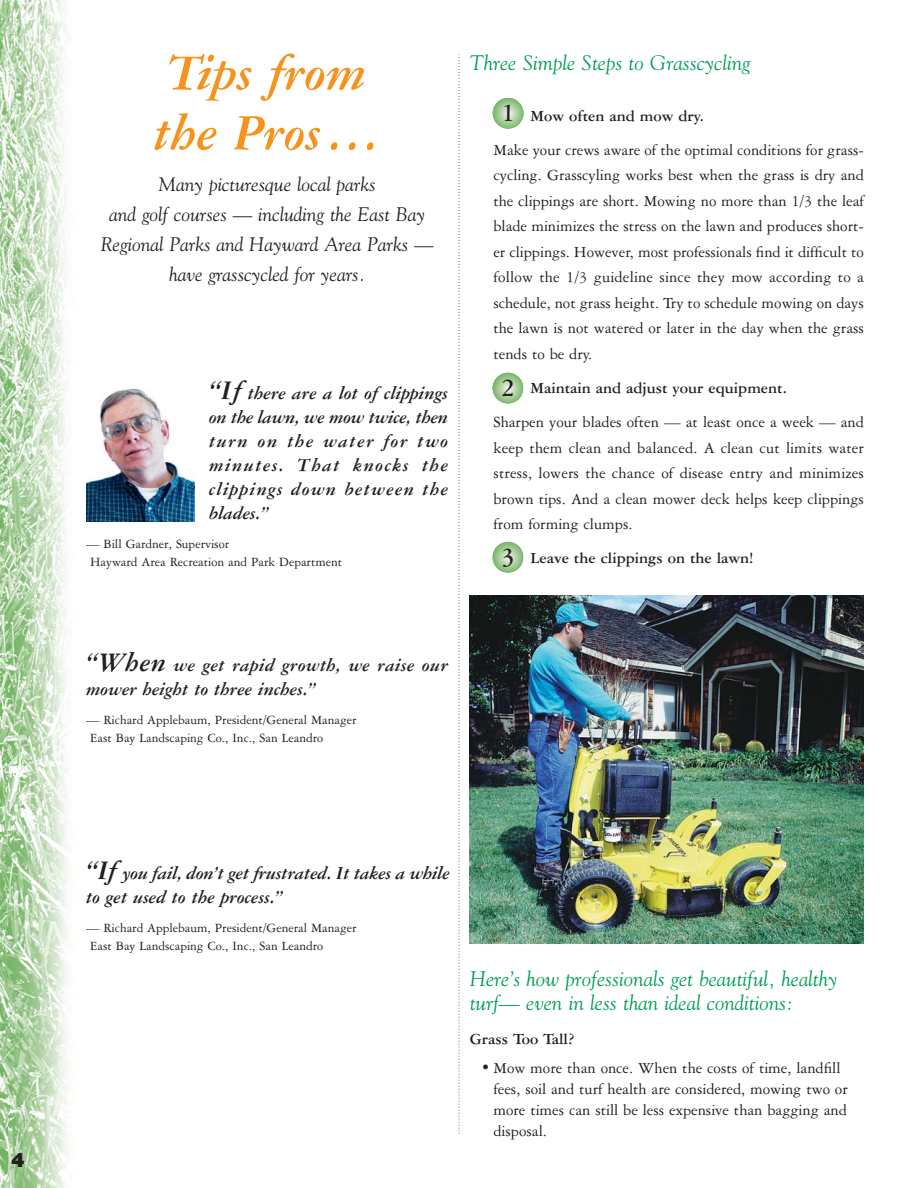
<style>
.page{position:relative;width:918px;height:1188px;background:#fff}
.page>*{position:absolute;margin:0;border:0;box-sizing:border-box;transform-origin:0 0}
.t1{font:italic 700 54px/60px "American Garamond BT";color:#f7931d}
.t2{font:700 27px "American Garamond BT";color:#231f20}
.t3{font:italic 21px/24px "Goudy";color:#009e57}
.t4{font:21px "Alpist";color:#231f20}
.t5{font:italic 700 19.5px/24px "American Garamond BT";color:#231f20}
.t6{font:italic 19.5px/30px "Goudy";color:#231f20;text-align:center}
.t7{font:16.5px/25.5px "American Garamond BT";color:#231f20;text-align:justify}
.t8{font:700 16.5px "American Garamond BT";color:#231f20}
.t9{font:13.5px/18px "American Garamond BT";color:#231f20}
.s1{font-size:28.5px}
</style>
<div class="page">
<img style="left:0;top:0;width:92px;height:1188px">
<svg style="left:459px;top:54px;width:1px;height:1080px"></svg>
<img style="left:86px;top:381px;width:108px;height:140px">
<svg style="left:493px;top:98px;width:31px;height:31px"></svg>
<svg style="left:493px;top:373px;width:30px;height:31px"></svg>
<svg style="left:493px;top:542px;width:30px;height:31px"></svg>
<img style="left:470px;top:595px;width:394px;height:349px">
<p class="t4" style="left:10px;top:1147px;width:16px">4</p>
<h1 class="t1" style="left:153px;top:47px;width:229px">Tips from the Pros…</h1>
<p class="t6" style="left:101px;top:171px;width:334px">Many picturesque local parks<br>and golf courses — including the East Bay Regional Parks and Hayward Area Parks — have grasscycled for years.</p>
<p class="t5" style="left:209px;top:383px;width:241px;text-align:justify"><span class="s1">“If</span> there are a lot of clippings on the lawn, we mow twice, then turn on the water for two minutes. That knocks the clippings down between the blades.”</p>
<p class="t9" style="left:86px;top:536px;width:258px">— Bill Gardner, Supervisor<br>Hayward Area Recreation and Park Department</p>
<p class="t3" style="left:470px;top:52px;width:282px">Three Simple Steps to Grasscycling</p>
<p class="t8" style="left:531px;top:109px;width:175px">Mow often and mow dry.</p>
<p class="t7" style="left:493px;top:138px;width:372px">Make your crews aware of the optimal conditions for grass&shy;cycling. Grasscyling works best when the grass is dry and the clippings are short. Mowing no more than 1/3 the leaf blade minimizes the stress on the lawn and produces short&shy;er clippings. However, most professionals find it difficult to follow the 1/3 guideline since they mow according to a schedule, not grass height. Try to schedule mowing on days the lawn is not watered or later in the day when the grass tends to be dry.</p>
<p class="t8" style="left:531px;top:381px;width:258px">Maintain and adjust your equipment.</p>
<p class="t7" style="left:493px;top:410px;width:372px">Sharpen your blades often — at least once a week — and keep them clean and balanced. A clean cut limits water stress, lowers the chance of disease entry and minimizes brown tips. And a clean mower deck helps keep clippings from forming clumps.</p>
<p class="t8" style="left:531px;top:552px;width:225px">Leave the clippings on the lawn!</p>
<h2 class="t2" style="left:502px;top:102px;width:15px">1</h2>
<h2 class="t2" style="left:502px;top:377px;width:15px">2</h2>
<h2 class="t2" style="left:502px;top:546px;width:15px">3</h2>
<p class="t5" style="left:86px;top:655px;width:364px"><span class="s1">“When</span> we get rapid growth, we raise our mower height to three inches.”</p>
<p class="t9" style="left:86px;top:712px;width:272px">— Richard Applebaum, President/General Manager<br>East Bay Landscaping Co., Inc., San Leandro</p>
<p class="t5" style="left:86px;top:863px;width:365px"><span class="s1">“If</span> you fail, don’t get frustrated. It takes a while to get used to the process.”</p>
<p class="t9" style="left:86px;top:920px;width:272px">— Richard Applebaum, President/General Manager<br>East Bay Landscaping Co., Inc., San Leandro</p>
<p class="t3" style="left:470px;top:968px;width:369px">Here’s how professionals get beautiful, healthy turf— even in less than ideal conditions:</p>
<p class="t8" style="left:470px;top:1032px;width:106px">Grass Too Tall?</p>
<p class="t7" style="left:493px;top:1059px;width:356px;line-height:21px;text-align:left;text-indent:-13px">• Mow more than once. When the costs of time, landfill fees, soil and turf health are considered, mowing two or more times can still be less expensive than bagging and disposal.</p>
</div>
